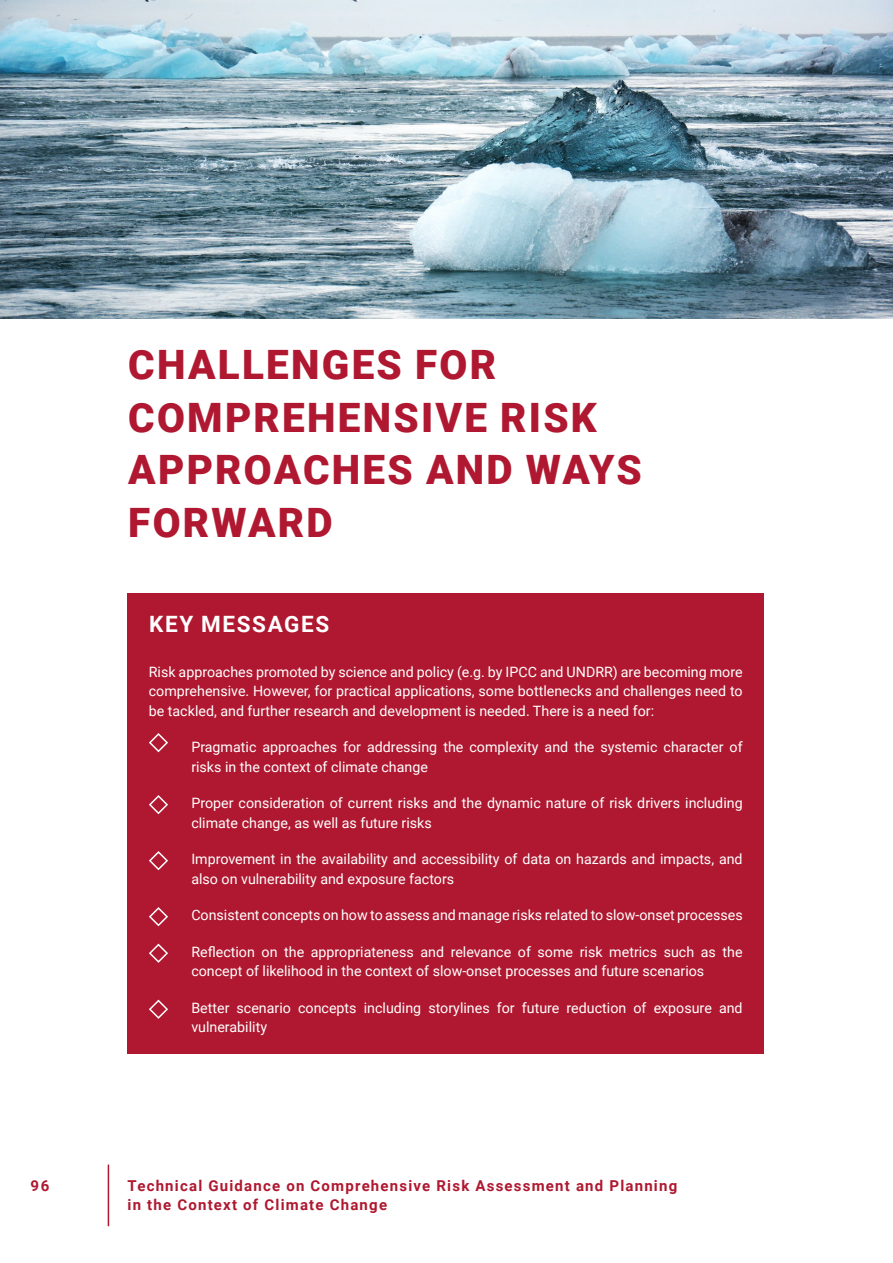
<style>
.page{position:relative;width:893px;height:1263px;background:#fff}
.page>*{position:absolute;margin:0;border:0;box-sizing:border-box;transform-origin:0 0}
.t1{font:900 40.5px/52.5px "Roboto";letter-spacing:.055em;color:#af1830}
.t2{font:700 22.5px "Roboto";letter-spacing:.07em;color:#fff}
.t3{font:700 15px/18.6px "Roboto";letter-spacing:.08em;color:#af1830}
.t4{font:14.25px/19.5px "Roboto";color:#fff}
</style>
<div class="page">
<hr style="left:108px;top:1164px;width:1px;height:62px;background:#af1830">
<img style="left:0;top:0;width:893px;height:318px">
<div style="left:128px;top:594px;width:636px;height:460px;background:#af1830"></div>
<svg style="left:149px;top:733px;width:19px;height:20px"></svg>
<svg style="left:149px;top:795px;width:19px;height:20px"></svg>
<svg style="left:149px;top:851px;width:19px;height:20px"></svg>
<svg style="left:149px;top:907px;width:19px;height:20px"></svg>
<svg style="left:149px;top:943px;width:19px;height:20px"></svg>
<svg style="left:149px;top:999px;width:19px;height:20px"></svg>
<p class="t3" style="left:31px;top:1176px;width:20px">96</p>
<h1 class="t1" style="left:128px;top:337px;width:515px">CHALLENGES FOR<br>COMPREHENSIVE RISK<br>APPROACHES AND WAYS<br>FORWARD</h1>
<h2 class="t2" style="left:149px;top:608px;width:182px">KEY MESSAGES</h2>
<p class="t4" style="left:149px;top:661px;width:595px;text-align:justify">Risk approaches promoted by science and policy (e.g. by IPCC and UNDRR) are becoming more comprehensive. However, for practical applications, some bottlenecks and challenges need to be tackled, and further research and development is needed. There is a need for:</p>
<p class="t4" style="left:191px;top:737px;width:553px">Pragmatic approaches for addressing the complexity and the systemic character of risks in the context of climate change</p>
<p class="t4" style="left:191px;top:793px;width:553px">Proper consideration of current risks and the dynamic nature of risk drivers including climate change, as well as future risks</p>
<p class="t4" style="left:191px;top:849px;width:553px">Improvement in the availability and accessibility of data on hazards and impacts, and also on vulnerability and exposure factors</p>
<p class="t4" style="left:191px;top:905px;width:553px">Consistent concepts on how to assess and manage risks related to slow-onset processes</p>
<p class="t4" style="left:191px;top:941px;width:553px">Reflection on the appropriateness and relevance of some risk metrics such as the concept of likelihood in the context of slow-onset processes and future scenarios</p>
<p class="t4" style="left:191px;top:997px;width:553px">Better scenario concepts including storylines for future reduction of exposure and vulnerability</p>
<p class="t3" style="left:128px;top:1176px;width:551px">Technical Guidance on Comprehensive Risk Assessment and Planning in the Context of Climate Change</p>
</div>
